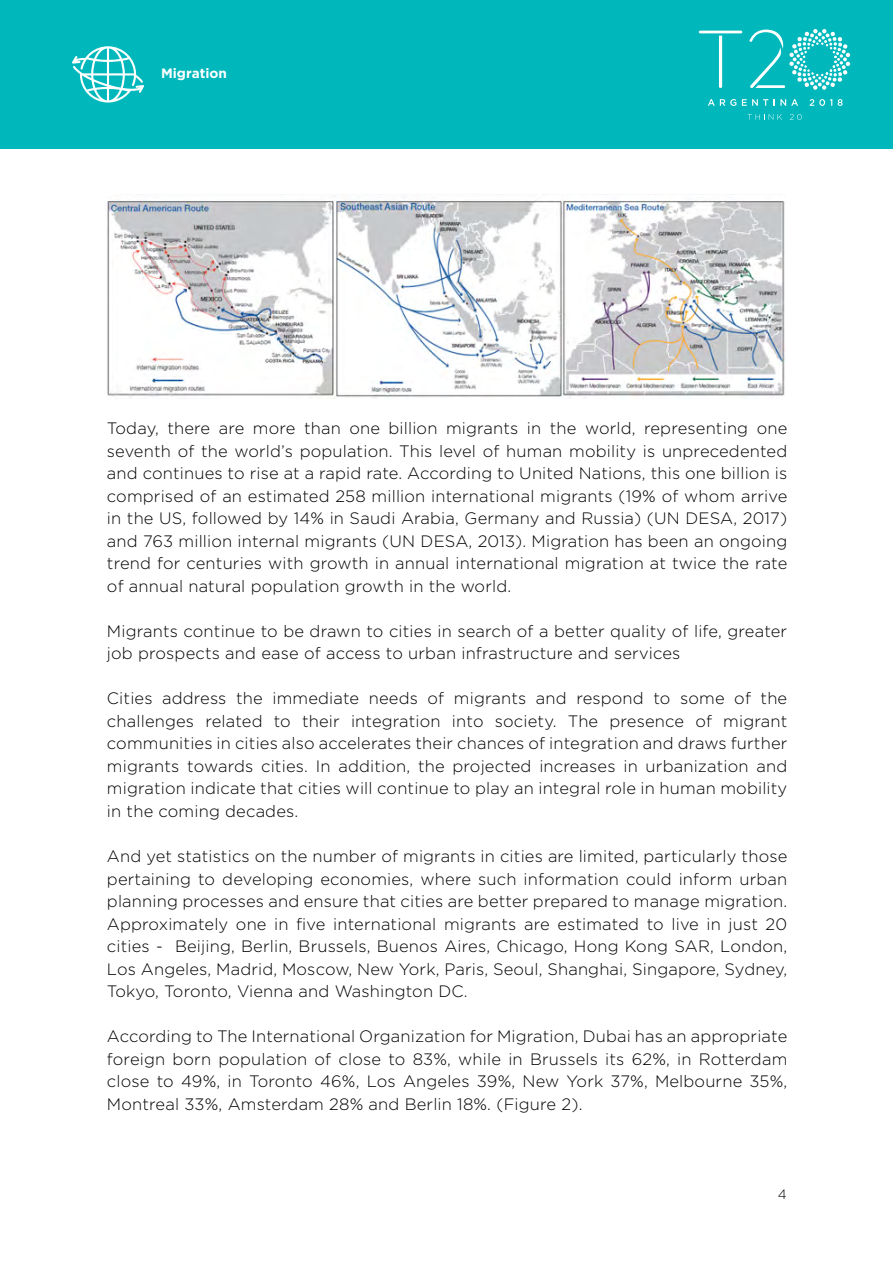
<style>
.page{position:relative;width:893px;height:1263px;background:#fff}
.page>*{position:absolute;margin:0;border:0;box-sizing:border-box;transform-origin:0 0}
.t1{font:300 16.5px/22.5px "Gotham";letter-spacing:.01em;color:#000;text-align:justify}
.t2{font:700 13.5px "Gotham";color:#fff}
.t3{font:300 13.5px "Gotham";color:#000}
</style>
<div class="page">
<div style="left:0;top:0;width:893px;height:149px;background:#00b8bc"></div>
<svg style="left:749px;top:29px;width:101px;height:61px"></svg>
<svg style="left:708px;top:99px;width:28px;height:7px"></svg>
<svg style="left:742px;top:99px;width:26px;height:7px"></svg>
<svg style="left:774px;top:99px;width:24px;height:7px"></svg>
<svg style="left:810px;top:99px;width:22px;height:7px"></svg>
<svg style="left:838px;top:99px;width:5px;height:7px"></svg>
<svg style="left:699px;top:31px;width:43px;height:57px"></svg>
<svg style="left:748px;top:114px;width:34px;height:6px"></svg>
<svg style="left:790px;top:114px;width:12px;height:6px"></svg>
<svg style="left:72px;top:46px;width:72px;height:57px"></svg>
<img style="left:105px;top:196px;width:681px;height:203px">
<p class="t2" style="left:161px;top:64px;width:67px">Migration</p>
<p class="t1" style="left:107px;top:417px;width:682px">Today, there are more than one billion migrants in the world, representing one seventh of the world’s population. This level of human mobility is unprecedented and continues to rise at a rapid rate. According to United Nations, this one billion is comprised of an estimated 258 million international migrants (19% of whom arrive in the US, followed by 14% in Saudi Arabia, Germany and Russia) (UN DESA, 2017) and 763 million internal migrants (UN DESA, 2013). Migration has been an ongoing trend for centuries with growth in annual international migration at twice the rate of annual natural population growth in the world.</p>
<p class="t1" style="left:107px;top:619px;width:682px">Migrants continue to be drawn to cities in search of a better quality of life, greater job prospects and ease of access to urban infrastructure and services</p>
<p class="t1" style="left:107px;top:687px;width:682px">Cities address the immediate needs of migrants and respond to some of the challenges related to their integration into society. The presence of migrant communities in cities also accelerates their chances of integration and draws further migrants towards cities. In addition, the projected increases in urbanization and migration indicate that cities will continue to play an integral role in human mobility in the coming decades.</p>
<p class="t1" style="left:107px;top:844px;width:682px">And yet statistics on the number of migrants in cities are limited, particularly those pertaining to developing economies, where such information could inform urban planning processes and ensure that cities are better prepared to manage migration.<br>Approximately one in five international migrants are estimated to live in just 20 cities - Beijing, Berlin, Brussels, Buenos Aires, Chicago, Hong Kong SAR, London, Los Angeles, Madrid, Moscow, New York, Paris, Seoul, Shanghai, Singapore, Sydney, Tokyo, Toronto, Vienna and Washington DC.</p>
<p class="t1" style="left:107px;top:1024px;width:682px">According to The International Organization for Migration, Dubai has an appropriate foreign born population of close to 83%, while in Brussels its 62%, in Rotterdam close to 49%, in Toronto 46%, Los Angeles 39%, New York 37%, Melbourne 35%, Montreal 33%, Amsterdam 28% and Berlin 18%. (Figure 2).</p>
<p class="t3" style="left:778px;top:1186px;width:10px">4</p>
</div>
